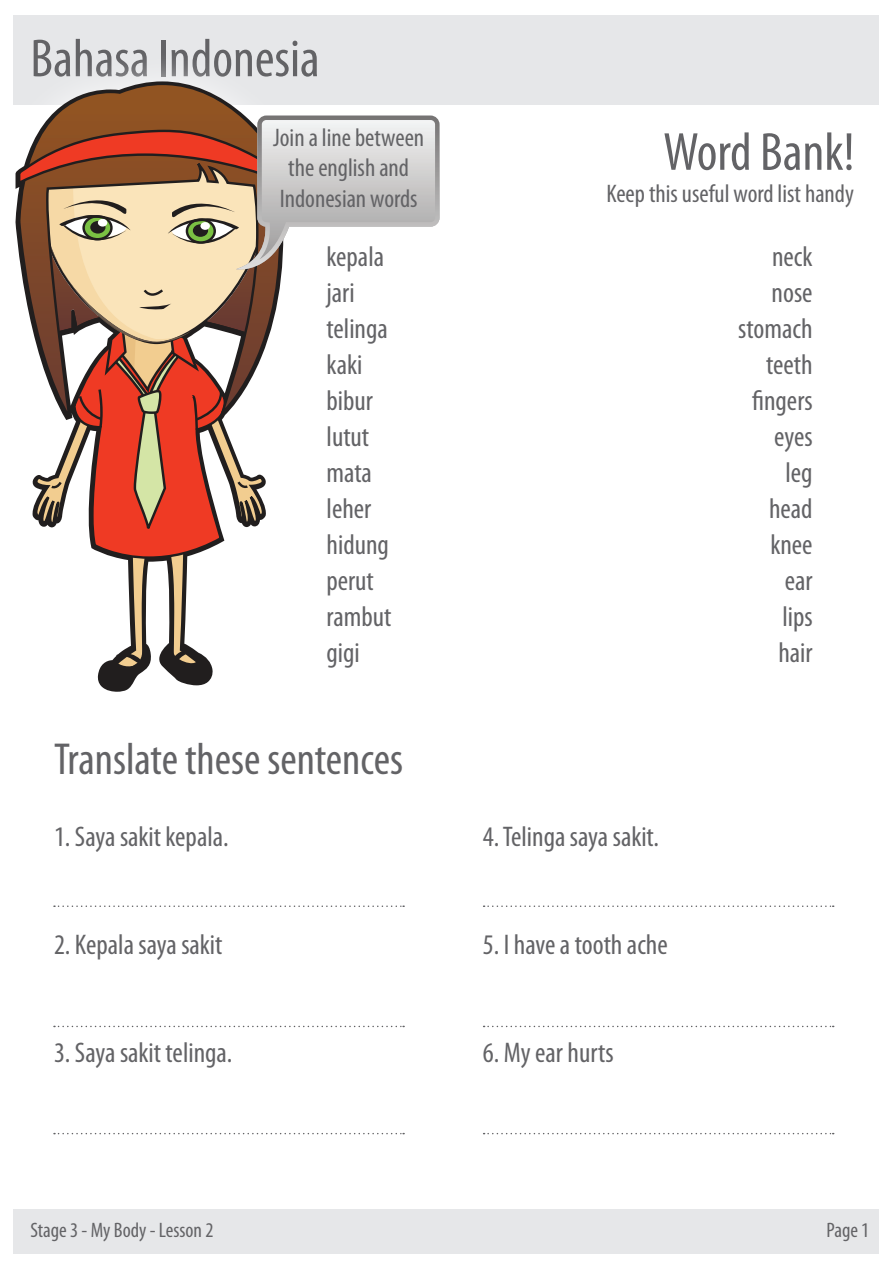
<style>
.page{position:relative;width:893px;height:1263px;background:#fff}
.page>*{position:absolute;margin:0;border:0;box-sizing:border-box;transform-origin:0 0}
.t1{font:condensed 54px "Myriad Pro";color:#636366}
.t2{font:condensed 45px "Myriad Pro";color:#636366}
.t3{font:condensed 28.5px "Myriad Pro";color:#636366}
.t4{font:condensed 25.5px/30.6px "Myriad Pro";color:#636366;text-align:center}
.t5{font:condensed 21px "Myriad Pro";color:#636366}
</style>
<div class="page">
<div style="left:14px;top:15px;width:865px;height:89px;background:#e6e7e9"></div>
<div style="left:14px;top:1209px;width:865px;height:44px;background:#e6e7e9"></div>
<div style="left:0;top:48px;width:321px;height:671px;background:#fff;opacity:.75"></div>
<svg style="left:19px;top:75px;width:286px;height:41px"></svg>
<svg style="left:18px;top:83px;width:264px;height:33px"></svg>
<svg style="left:18px;top:116px;width:422px;height:573px"></svg>
<svg style="left:54px;top:905px;width:350px;height:2px"></svg>
<svg style="left:54px;top:1026px;width:350px;height:1px"></svg>
<svg style="left:54px;top:1133px;width:350px;height:1px"></svg>
<svg style="left:484px;top:905px;width:350px;height:2px"></svg>
<svg style="left:484px;top:1026px;width:350px;height:1px"></svg>
<svg style="left:484px;top:1133px;width:350px;height:1px"></svg>
<p class="t1" style="left:30px;top:26px;width:291px">Bahasa Indonesia</p>
<p class="t4" style="left:273px;top:122px;width:153px">Join a line between the english and<br>Indonesian words</p>
<p class="t1" style="left:663px;top:119px;width:193px">Word Bank!</p>
<p class="t4" style="left:606px;top:178px;width:249px">Keep this useful word list handy</p>
<p class="t3" style="left:327px;top:239px;width:59px">kepala</p>
<p class="t3" style="left:772px;top:239px;width:42px">neck</p>
<p class="t3" style="left:327px;top:275px;width:30px">jari</p>
<p class="t3" style="left:772px;top:275px;width:43px">nose</p>
<p class="t3" style="left:327px;top:311px;width:63px">telinga</p>
<p class="t3" style="left:738px;top:311px;width:76px">stomach</p>
<p class="t3" style="left:327px;top:347px;width:37px">kaki</p>
<p class="t3" style="left:766px;top:347px;width:48px">teeth</p>
<p class="t3" style="left:327px;top:383px;width:48px">bibur</p>
<p class="t3" style="left:752px;top:383px;width:62px">fingers</p>
<p class="t3" style="left:327px;top:419px;width:44px">lutut</p>
<p class="t3" style="left:774px;top:419px;width:40px">eyes</p>
<p class="t3" style="left:327px;top:455px;width:47px">mata</p>
<p class="t3" style="left:785px;top:455px;width:29px">leg</p>
<p class="t3" style="left:327px;top:491px;width:46px">leher</p>
<p class="t3" style="left:769px;top:491px;width:45px">head</p>
<p class="t3" style="left:327px;top:527px;width:64px">hidung</p>
<p class="t3" style="left:770px;top:527px;width:44px">knee</p>
<p class="t3" style="left:327px;top:563px;width:49px">perut</p>
<p class="t3" style="left:785px;top:563px;width:29px">ear</p>
<p class="t3" style="left:327px;top:599px;width:66px">rambut</p>
<p class="t3" style="left:782px;top:599px;width:32px">lips</p>
<p class="t3" style="left:327px;top:635px;width:35px">gigi</p>
<p class="t3" style="left:778px;top:635px;width:36px">hair</p>
<p class="t2" style="left:54px;top:732px;width:351px">Translate these sentences</p>
<p class="t3" style="left:54px;top:820px;width:176px">1. Saya sakit kepala.</p>
<p class="t3" style="left:483px;top:819px;width:178px">4. Telinga saya sakit.</p>
<p class="t3" style="left:54px;top:928px;width:170px">2. Kepala saya sakit</p>
<p class="t3" style="left:483px;top:927px;width:186px">5. I have a tooth ache</p>
<p class="t3" style="left:54px;top:1036px;width:180px">3. Saya sakit telinga.</p>
<p class="t3" style="left:483px;top:1035px;width:132px">6. My ear hurts</p>
<p class="t5" style="left:30px;top:1217px;width:185px">Stage 3 - My Body - Lesson 2</p>
<p class="t5" style="left:826px;top:1217px;width:44px">Page 1</p>
</div>
